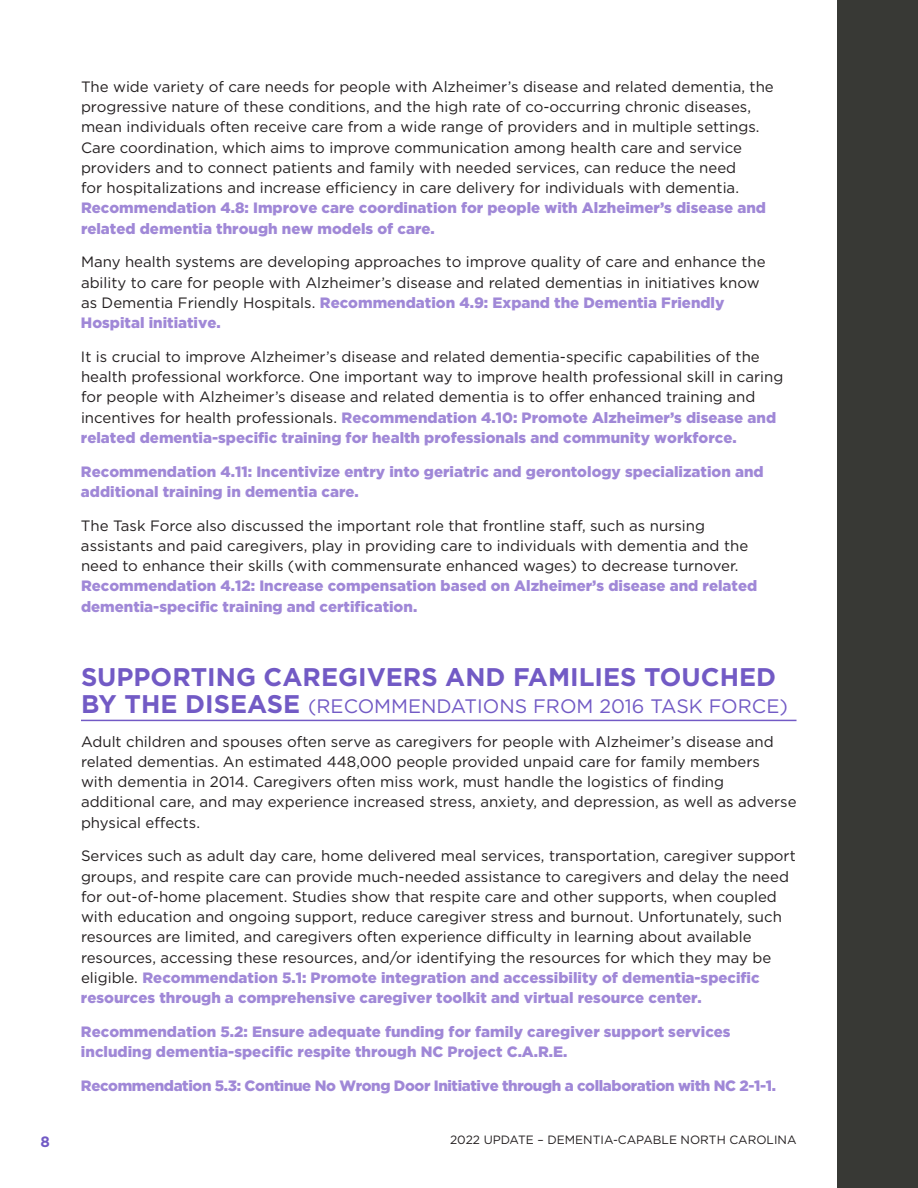
<style>
.page{position:relative;width:918px;height:1188px;background:#fff}
.page>*{position:absolute;margin:0;border:0;box-sizing:border-box;transform-origin:0 0}
.t1{font:700 25.5px "Gotham";color:#725ac5}
.t2{font:19.5px "Gotham";color:#725ac5}
.t3{font:15px/20.2px "Gotham";color:#231f20}
.t4{font:900 15px/20.2px "Gotham";color:#a088d7}
.t5{font:900 15px "Gotham";letter-spacing:-.025em;color:#a088d7}
.t6{font:700 15px "Gotham";color:#725ac5}
.t7{font:12px "Gotham";color:#231f20}
.s1{font-weight:900;color:#a088d7}
.s2{font-weight:700;font-size:25.5px}
</style>
<div class="page">
<div style="left:837px;top:0;width:81px;height:1188px;background:#383935"></div>
<hr style="left:81px;top:720px;width:715px;height:1px;background:#725ac5">
<p class="t3" style="left:81px;top:76px;width:694px">The wide variety of care needs for people with Alzheimer’s disease and related dementia, the progressive nature of these conditions, and the high rate of co-occurring chronic diseases, mean individuals often receive care from a wide range of providers and in multiple settings.<br>Care coordination, which aims to improve communication among health care and service providers and to connect patients and family with needed services, can reduce the need<br>for hospitalizations and increase efficiency in care delivery for individuals with dementia.</p>
<p class="t4" style="left:81px;top:198px;width:687px">Recommendation 4.8: Improve care coordination for people with Alzheimer’s disease and related dementia through new models of care.</p>
<p class="t3" style="left:81px;top:252px;width:686px">Many health systems are developing approaches to improve quality of care and enhance the ability to care for people with Alzheimer’s disease and related dementias in initiatives know as Dementia Friendly Hospitals. <span class="s1">Recommendation 4.9: Expand the Dementia Friendly Hospital initiative.</span></p>
<p class="t3" style="left:81px;top:346px;width:704px">It is crucial to improve Alzheimer’s disease and related dementia-specific capabilities of the health professional workforce. One important way to improve health professional skill in caring for people with Alzheimer’s disease and related dementia is to offer enhanced training and incentives for health professionals. <span class="s1">Recommendation 4.10: Promote Alzheimer’s disease and related dementia-specific training for health professionals and community workforce.</span></p>
<p class="t4" style="left:81px;top:461px;width:684px">Recommendation 4.11: Incentivize entry into geriatric and gerontology specialization and additional training in dementia care.</p>
<p class="t3" style="left:81px;top:515px;width:669px">The Task Force also discussed the important role that frontline staff, such as nursing assistants and paid caregivers, play in providing care to individuals with dementia and the need to enhance their skills (with commensurate enhanced wages) to decrease turnover.</p>
<p class="t4" style="left:81px;top:576px;width:678px">Recommendation 4.12: Increase compensation based on Alzheimer’s disease and related dementia-specific training and certification.</p>
<h1 class="t1" style="left:81px;top:660px;width:697px">SUPPORTING CAREGIVERS AND FAMILIES TOUCHED</h1>
<h2 class="t2" style="left:81px;top:694px;width:708px"><span class="s2">BY THE DISEASE</span> (RECOMMENDATIONS FROM 2016 TASK FORCE)</h2>
<p class="t3" style="left:81px;top:731px;width:717px">Adult children and spouses often serve as caregivers for people with Alzheimer’s disease and related dementias. An estimated 448,000 people provided unpaid care for family members<br>with dementia in 2014. Caregivers often miss work, must handle the logistics of finding additional care, and may experience increased stress, anxiety, and depression, as well as adverse physical effects.</p>
<p class="t3" style="left:81px;top:846px;width:716px">Services such as adult day care, home delivered meal services, transportation, caregiver support groups, and respite care can provide much-needed assistance to caregivers and delay the need for out-of-home placement. Studies show that respite care and other supports, when coupled with education and ongoing support, reduce caregiver stress and burnout. Unfortunately, such resources are limited, and caregivers often experience difficulty in learning about available resources, accessing these resources, and/or identifying the resources for which they may be eligible. <span class="s1">Recommendation 5.1: Promote integration and accessibility of dementia-specific resources through a comprehensive caregiver toolkit and virtual resource center.</span></p>
<p class="t4" style="left:81px;top:1021px;width:651px">Recommendation 5.2: Ensure adequate funding for family caregiver support services including dementia-specific respite through NC Project C.A.R.E.</p>
<p class="t5" style="left:81px;top:1077px;width:697px">Recommendation 5.3: Continue No Wrong Door Initiative through a collaboration with NC 2-1-1.</p>
<p class="t6" style="left:40px;top:1132px;width:11px">8</p>
<p class="t7" style="left:450px;top:1133px;width:348px">2022 UPDATE – DEMENTIA-CAPABLE NORTH CAROLINA</p>
</div>
